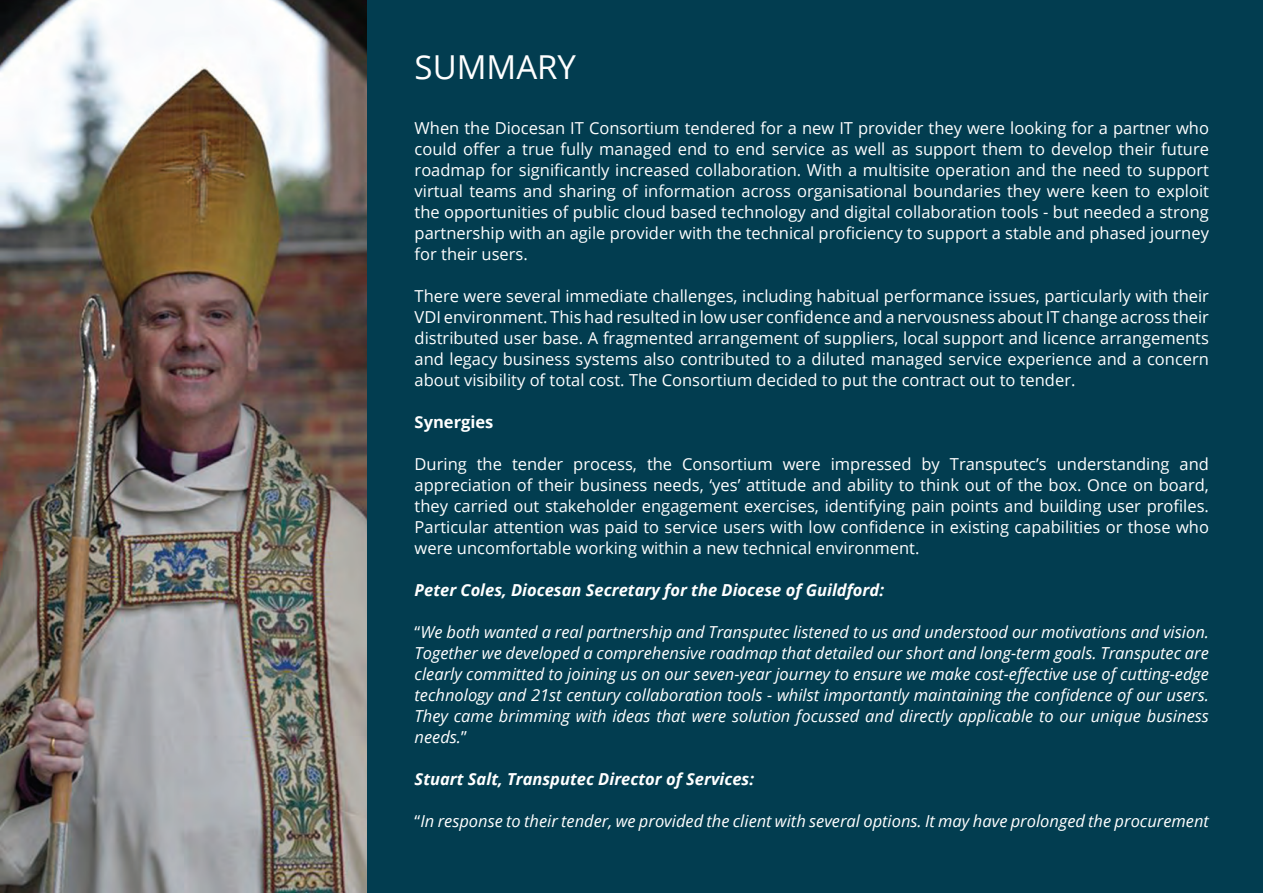
<style>
.page{position:relative;width:1263px;height:893px;background:#fff}
.page>*{position:absolute;margin:0;border:0;box-sizing:border-box;transform-origin:0 0}
.t1{font:33px "Open Sans";color:#fff}
.t2{font:16.5px/21px "Open Sans";color:#fff;text-align:justify}
.t3{font:italic 16.5px/21px "Open Sans";color:#fff;text-align:justify}
.t4{font:italic 700 16.5px "Open Sans";color:#fff}
.t5{font:700 16.5px "Open Sans";color:#fff}
.s1{font-style:normal}
</style>
<div class="page">
<div style="left:336px;top:0;width:927px;height:893px;background:#023d50"></div>
<img style="left:0;top:0;width:366px;height:893px">
<h1 class="t1" style="left:415px;top:45px;width:163px">SUMMARY</h1>
<p class="t2" style="left:415px;top:117px;width:796px">When the Diocesan IT Consortium tendered for a new IT provider they were looking for a partner who could offer a true fully managed end to end service as well as support them to develop their future roadmap for significantly increased collaboration. With a multisite operation and the need to support virtual teams and sharing of information across organisational boundaries they were keen to exploit the opportunities of public cloud based technology and digital collaboration tools - but needed a strong partnership with an agile provider with the technical proficiency to support a stable and phased journey for their users.</p>
<p class="t2" style="left:415px;top:285px;width:796px">There were several immediate challenges, including habitual performance issues, particularly with their VDI environment. This had resulted in low user confidence and a nervousness about IT change across their distributed user base. A fragmented arrangement of suppliers, local support and licence arrangements and legacy business systems also contributed to a diluted managed service experience and a concern about visibility of total cost. The Consortium decided to put the contract out to tender.</p>
<p class="t5" style="left:415px;top:411px;width:80px">Synergies</p>
<p class="t2" style="left:415px;top:453px;width:796px">During the tender process, the Consortium were impressed by Transputec’s understanding and appreciation of their business needs, ‘yes’ attitude and ability to think out of the box. Once on board, they carried out stakeholder engagement exercises, identifying pain points and building user profiles.<br>Particular attention was paid to service users with low confidence in existing capabilities or those who were uncomfortable working within a new technical environment.</p>
<p class="t4" style="left:415px;top:579px;width:471px">Peter Coles, Diocesan Secretary for the Diocese of Guildford:</p>
<p class="t3" style="left:415px;top:621px;width:796px"><span class="s1">“</span>We both wanted a real partnership and Transputec listened to us and understood our motivations and vision.<br>Together we developed a comprehensive roadmap that detailed our short and long-term goals. Transputec are clearly committed to joining us on our seven-year journey to ensure we make cost-effective use of cutting-edge technology and 21st century collaboration tools - whilst importantly maintaining the confidence of our users.<br>They came brimming with ideas that were solution focussed and directly applicable to our unique business needs.<span class="s1">”</span></p>
<p class="t4" style="left:415px;top:768px;width:341px">Stuart Salt, Transputec Director of Services:</p>
<p class="t3" style="left:415px;top:810px;width:796px"><span class="s1">“</span>In response to their tender, we provided the client with several options. It may have prolonged the procurement</p>
</div>
